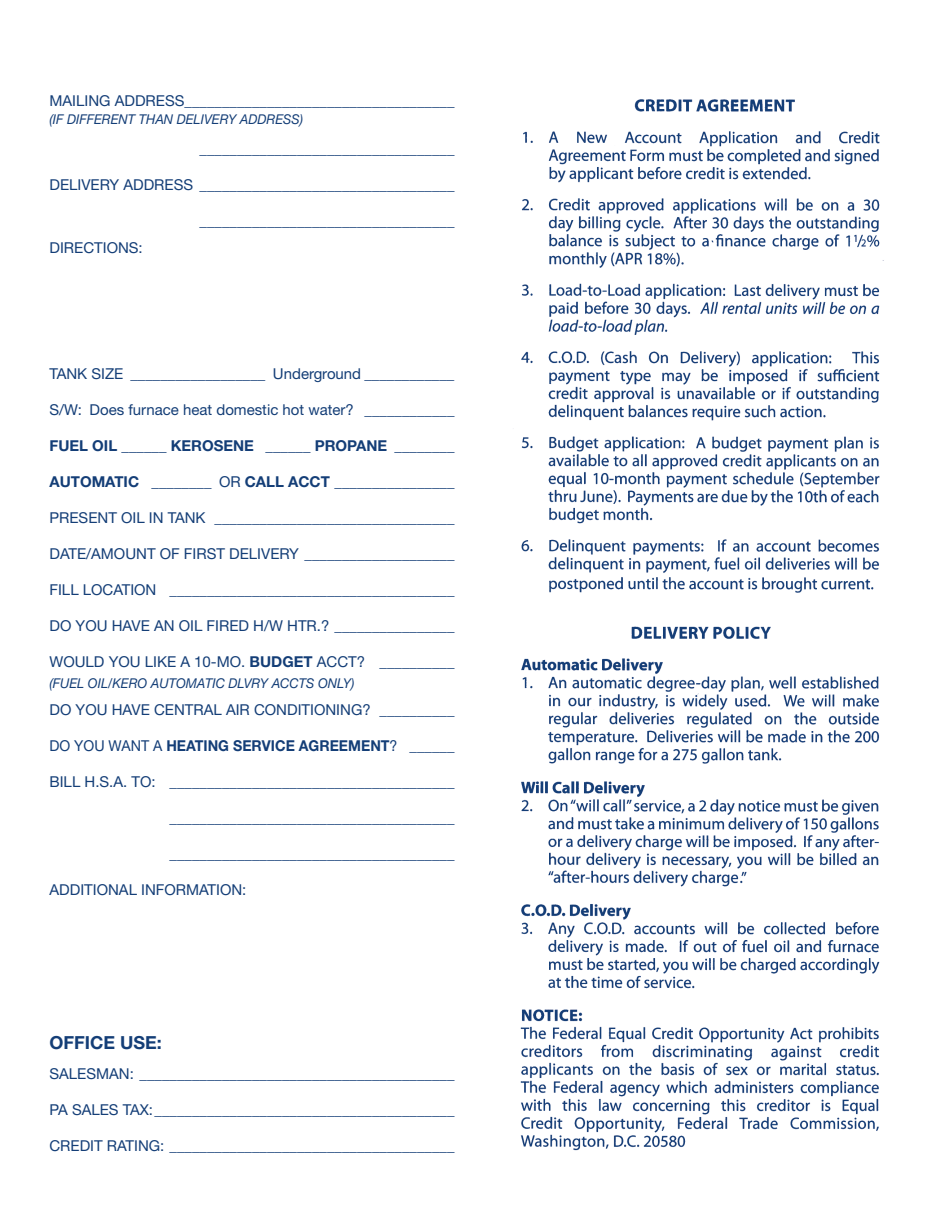
<style>
.page{position:relative;width:945px;height:1215px;background:#fff}
.page>*{position:absolute;margin:0;border:0;box-sizing:border-box;transform-origin:0 0}
.t1{font:700 18px "Helvetica Neue LT Pro";color:#143e77}
.t2{font:15px "Helvetica Neue LT Pro";color:#143e77}
.t3{font:700 15px "Helvetica Neue LT Pro";color:#143e77}
.t4{font:700 15px "Helvetica Neue LT Pro";color:#143e77;scale:.95 1}
.t5{font:italic 13.5px "Helvetica Neue LT Pro";color:#143e77;scale:.95 1}
.s1{font-weight:400}
.s2{font-weight:700}
</style>
<div class="page">
<img style="left:520px;top:99px;width:364px;height:1052px">
<p class="t2" style="left:50px;top:96px;width:406px">MAILING ADDRESS____________________________________</p>
<p class="t5" style="left:50px;top:114px;width:268px">(IF DIFFERENT THAN DELIVERY ADDRESS)</p>
<p class="t2" style="left:200px;top:143px;width:256px">__________________________________</p>
<p class="t2" style="left:50px;top:179px;width:406px">DELIVERY ADDRESS __________________________________</p>
<p class="t2" style="left:200px;top:215px;width:256px">__________________________________</p>
<p class="t2" style="left:49px;top:242px;width:95px">DIRECTIONS:</p>
<p class="t2" style="left:49px;top:368px;width:406px">TANK SIZE __________________ Underground ____________</p>
<p class="t2" style="left:49px;top:404px;width:407px">S/W: Does furnace heat domestic hot water? ____________</p>
<p class="t3" style="left:50px;top:440px;width:406px">FUEL OIL <span class="s1">______</span> KEROSENE <span class="s1">______</span> PROPANE <span class="s1">________</span></p>
<p class="t2" style="left:50px;top:476px;width:406px"><span class="s2">AUTOMATIC</span> ________ OR <span class="s2">CALL ACCT</span> ________________</p>
<p class="t2" style="left:50px;top:512px;width:406px">PRESENT OIL IN TANK ________________________________</p>
<p class="t2" style="left:50px;top:548px;width:406px">DATE/AMOUNT OF FIRST DELIVERY ____________________</p>
<p class="t2" style="left:50px;top:584px;width:406px">FILL LOCATION ______________________________________</p>
<p class="t2" style="left:50px;top:620px;width:406px">DO YOU HAVE AN OIL FIRED H/W HTR.? ________________</p>
<p class="t2" style="left:50px;top:656px;width:406px">WOULD YOU LIKE A 10-MO. <span class="s2">BUDGET</span> ACCT? __________</p>
<p class="t2" style="left:50px;top:704px;width:407px">DO YOU HAVE CENTRAL AIR CONDITIONING? __________</p>
<p class="t4" style="left:50px;top:740px;width:428px"><span class="s1">DO YOU WANT A</span> HEATING SERVICE AGREEMENT<span class="s1">? ______</span></p>
<p class="t2" style="left:50px;top:776px;width:406px">BILL H.S.A. TO: ______________________________________</p>
<p class="t2" style="left:170px;top:812px;width:286px">______________________________________</p>
<p class="t2" style="left:170px;top:848px;width:286px">______________________________________</p>
<p class="t2" style="left:50px;top:884px;width:198px">ADDITIONAL INFORMATION:</p>
<p class="t5" style="left:50px;top:679px;width:322px">(FUEL OIL/KERO AUTOMATIC DLVRY ACCTS ONLY)</p>
<p class="t1" style="left:50px;top:1036px;width:114px">OFFICE USE:</p>
<p class="t2" style="left:50px;top:1068px;width:406px">SALESMAN: __________________________________________</p>
<p class="t2" style="left:50px;top:1104px;width:406px">PA SALES TAX:________________________________________</p>
<p class="t2" style="left:50px;top:1140px;width:406px">CREDIT RATING: ______________________________________</p>
</div>
